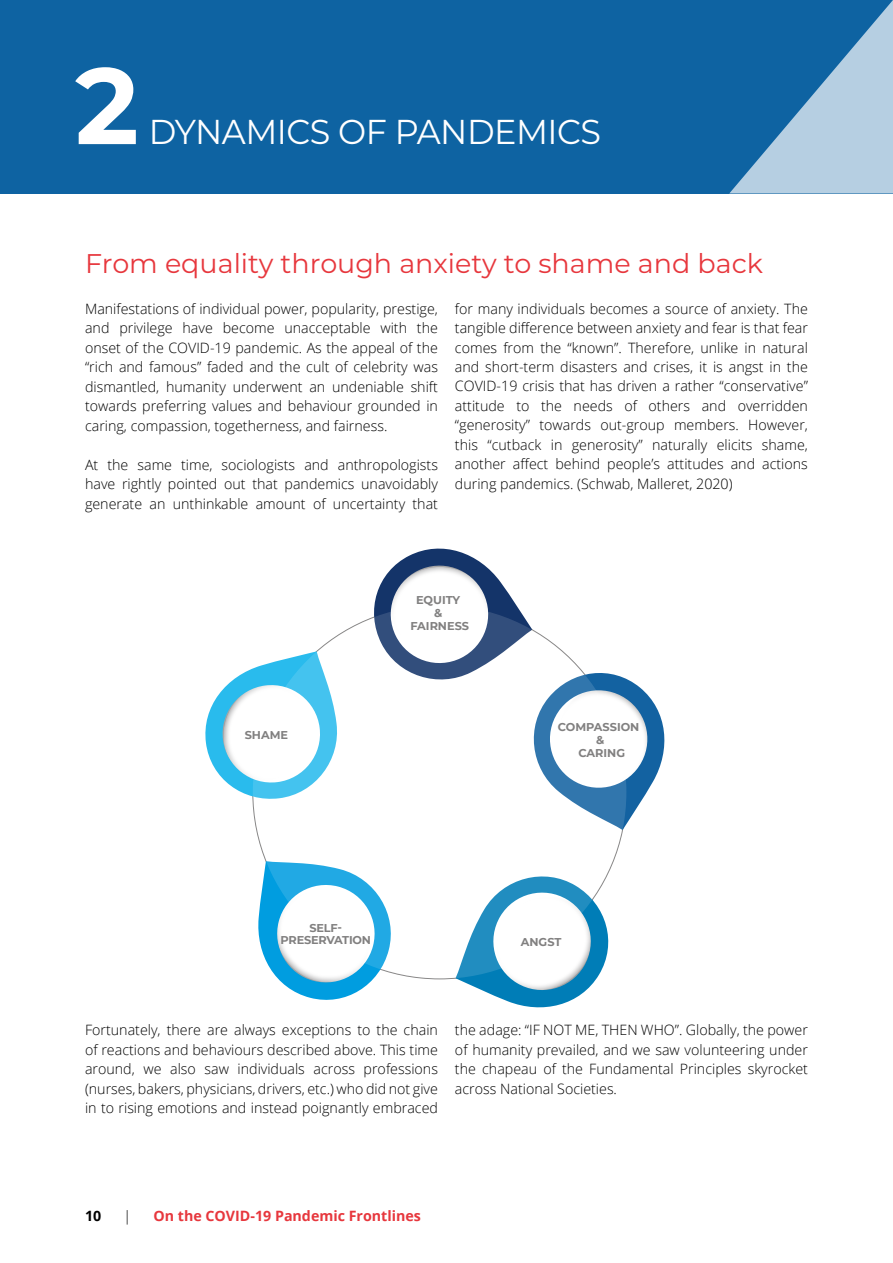
<style>
.page{position:relative;width:893px;height:1263px;background:#fff}
.page>*{position:absolute;margin:0;border:0;box-sizing:border-box;transform-origin:0 0}
.t1{font:700 108px "Montserrat";color:#fff}
.t2{font:34.5px "Montserrat";letter-spacing:-.015em;color:#fff}
.t3{font:27px "Montserrat";color:#e7373d}
.t4{font:300 14.25px/19.5px "Open Sans";color:#000;text-align:justify}
.t5{font:700 14.25px "Open Sans";color:#e7373d}
.t6{font:700 14.25px "Open Sans";color:#000}
.t7{font:700 11.25px/12.8px "Montserrat";color:#818080;text-align:center}
.t8{font:700 11.25px/12.8px "Montserrat";letter-spacing:-.02em;color:#818080;text-align:center}
</style>
<div class="page">
<div style="left:0;top:0;width:893px;height:193px;background:#0e63a2"></div>
<svg style="left:730px;top:0;width:163px;height:193px"></svg>
<svg style="left:258px;top:861px;width:140px;height:139px"></svg>
<svg style="left:456px;top:867px;width:156px;height:141px"></svg>
<svg style="left:366px;top:548px;width:299px;height:282px"></svg>
<svg style="left:205px;top:651px;width:111px;height:152px"></svg>
<svg style="left:253px;top:605px;width:373px;height:374px"></svg>
<h1 class="t1" style="left:75px;top:28px;width:65px">2</h1>
<h2 class="t2" style="left:149px;top:108px;width:454px">DYNAMICS OF PANDEMICS</h2>
<h3 class="t3" style="left:85px;top:245px;width:679px">From equality through anxiety to shame and back</h3>
<p class="t4" style="left:85px;top:298px;width:354px">Manifestations of individual power, popularity, prestige, and privilege have become unacceptable with the onset of the COVID-19 pandemic. As the appeal of the “rich and famous” faded and the cult of celebrity was dismantled, humanity underwent an undeniable shift towards preferring values and behaviour grounded in caring, compassion, togetherness, and fairness.</p>
<p class="t4" style="left:85px;top:454px;width:354px">At the same time, sociologists and anthropologists have rightly pointed out that pandemics unavoidably generate an unthinkable amount of uncertainty that</p>
<p class="t4" style="left:455px;top:298px;width:354px">for many individuals becomes a source of anxiety. The tangible difference between anxiety and fear is that fear comes from the “known”. Therefore, unlike in natural and short-term disasters and crises, it is angst in the COVID-19 crisis that has driven a rather “conservative” attitude to the needs of others and overridden “generosity” towards out-group members. However, this “cutback in generosity” naturally elicits shame, another affect behind people’s attitudes and actions during pandemics. (Schwab, Malleret, 2020)</p>
<p class="t7" style="left:245px;top:728px;width:45px">SHAME</p>
<p class="t7" style="left:410px;top:593px;width:60px">EQUITY<br>&amp;<br>FAIRNESS</p>
<p class="t7" style="left:558px;top:720px;width:83px">COMPASSION &amp;<br>CARING</p>
<p class="t8" style="left:281px;top:920px;width:92px">SELF-<br>PRESERVATION</p>
<p class="t7" style="left:521px;top:935px;width:42px">ANGST</p>
<p class="t4" style="left:85px;top:1020px;width:354px">Fortunately, there are always exceptions to the chain of reactions and behaviours described above. This time around, we also saw individuals across professions (nurses, bakers, physicians, drivers, etc.) who did not give in to rising emotions and instead poignantly embraced</p>
<p class="t4" style="left:455px;top:1020px;width:354px">the adage: “IF NOT ME, THEN WHO”. Globally, the power of humanity prevailed, and we saw volunteering under the chapeau of the Fundamental Principles skyrocket across National Societies.</p>
<p class="t6" style="left:85px;top:1205px;width:18px">10</p>
<p class="t4" style="left:124px;top:1205px;width:9px">|</p>
<p class="t5" style="left:153px;top:1205px;width:269px">On the COVID-19 Pandemic Frontlines</p>
</div>
